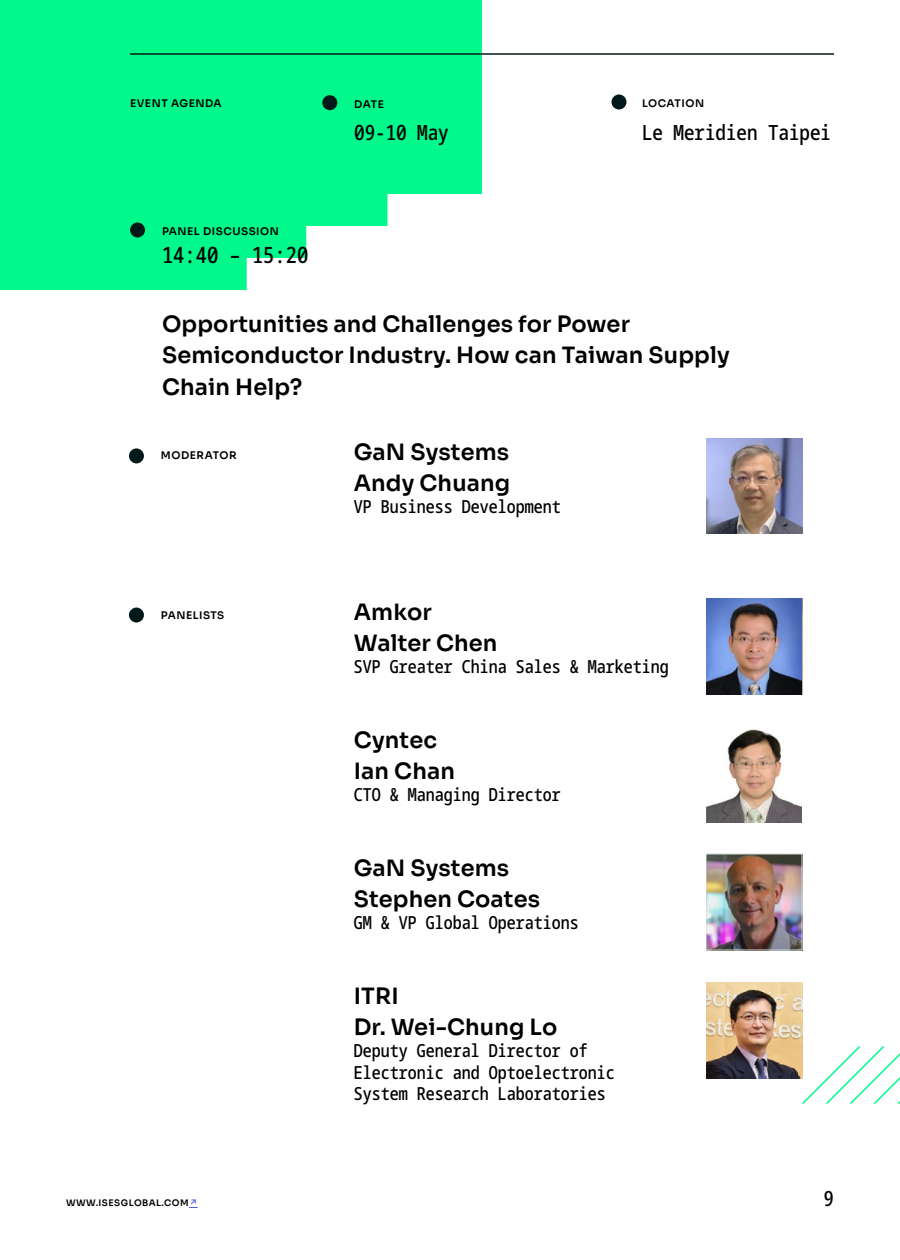
<style>
.page{position:relative;width:900px;height:1260px;background:#fff}
.page>*{position:absolute;margin:0;border:0;box-sizing:border-box;transform-origin:0 0}
.t1{font:600 22.5px/31.5px "Sora";letter-spacing:.005em;color:#000}
.t2{font:500 extra-condensed 22.5px "Noto Sans Mono";color:#000}
.t3{font:500 extra-condensed 21px "Noto Sans Mono";color:#000}
.t4{font:500 extra-condensed 18px/21.6px "Noto Sans Mono";color:#000}
.t5{font:600 10.5px "Sora";letter-spacing:.05em;color:#000}
.t6{font:600 9px "Sora";letter-spacing:.05em;color:#000}
.s1{font-family:"Inter";color:#4f5cd6}
</style>
<div class="page">
<svg style="left:800px;top:1044px;width:100px;height:60px"></svg>
<svg style="left:0;top:0;width:482px;height:290px;background:#1df997"></svg>
<hr style="left:130px;top:53px;width:704px;height:2px;background:#001919">
<div style="left:129px;top:448px;width:15px;height:15px;background:#001919;border-radius:50%"></div>
<div style="left:129px;top:608px;width:15px;height:15px;background:#001919;border-radius:50%"></div>
<img style="left:706px;top:438px;width:96px;height:96px">
<img style="left:706px;top:598px;width:96px;height:96px">
<img style="left:706px;top:729px;width:96px;height:93px">
<img style="left:708px;top:856px;width:92px;height:92px">
<div style="left:706px;top:854px;width:96px;height:96px;border:1px solid #cfdbd5"></div>
<img style="left:706px;top:982px;width:96px;height:96px">
<div style="left:130px;top:222px;width:15px;height:15px;background:#001919;border-radius:50%"></div>
<div style="left:322px;top:95px;width:15px;height:15px;background:#001919;border-radius:50%"></div>
<div style="left:612px;top:95px;width:15px;height:15px;background:#001919;border-radius:50%"></div>
<p class="t5" style="left:130px;top:95px;width:93px">EVENT AGENDA</p>
<p class="t5" style="left:162px;top:223px;width:118px">PANEL DISCUSSION</p>
<p class="t2" style="left:162px;top:235px;width:148px">14:40 – 15:20</p>
<p class="t5" style="left:354px;top:95px;width:31px">DATE</p>
<p class="t3" style="left:354px;top:115px;width:96px">09-10 May</p>
<p class="t5" style="left:642px;top:95px;width:64px">LOCATION</p>
<p class="t3" style="left:642px;top:115px;width:190px">Le Meridien Taipei</p>
<p class="t1" style="left:162px;top:306px;width:569px">Opportunities and Challenges for Power<br>Semiconductor Industry. How can Taiwan Supply<br>Chain Help?</p>
<p class="t5" style="left:161px;top:447px;width:77px">MODERATOR</p>
<p class="t5" style="left:161px;top:607px;width:65px">PANELISTS</p>
<p class="t1" style="left:354px;top:434px;width:158px">GaN Systems<br>Andy Chuang</p>
<p class="t4" style="left:354px;top:495px;width:209px">VP Business Development</p>
<p class="t1" style="left:354px;top:594px;width:145px">Amkor<br>Walter Chen</p>
<p class="t4" style="left:354px;top:655px;width:317px">SVP Greater China Sales &amp; Marketing</p>
<p class="t1" style="left:354px;top:722px;width:103px">Cyntec<br>Ian Chan</p>
<p class="t4" style="left:354px;top:783px;width:209px">CTO &amp; Managing Director</p>
<p class="t1" style="left:354px;top:850px;width:188px">GaN Systems<br>Stephen Coates</p>
<p class="t4" style="left:354px;top:911px;width:227px">GM &amp; VP Global Operations</p>
<p class="t1" style="left:354px;top:978px;width:205px">ITRI<br>Dr. Wei-Chung Lo</p>
<p class="t4" style="left:354px;top:1039px;width:263px">Deputy General Director of<br>Electronic and Optoelectronic<br>System Research Laboratories</p>
<p class="t6" style="left:66px;top:1195px;width:133px">WWW.ISESGLOBAL.COM<span class="s1">↗</span></p>
<p class="t3" style="left:824px;top:1180px;width:12px">9</p>
</div>
